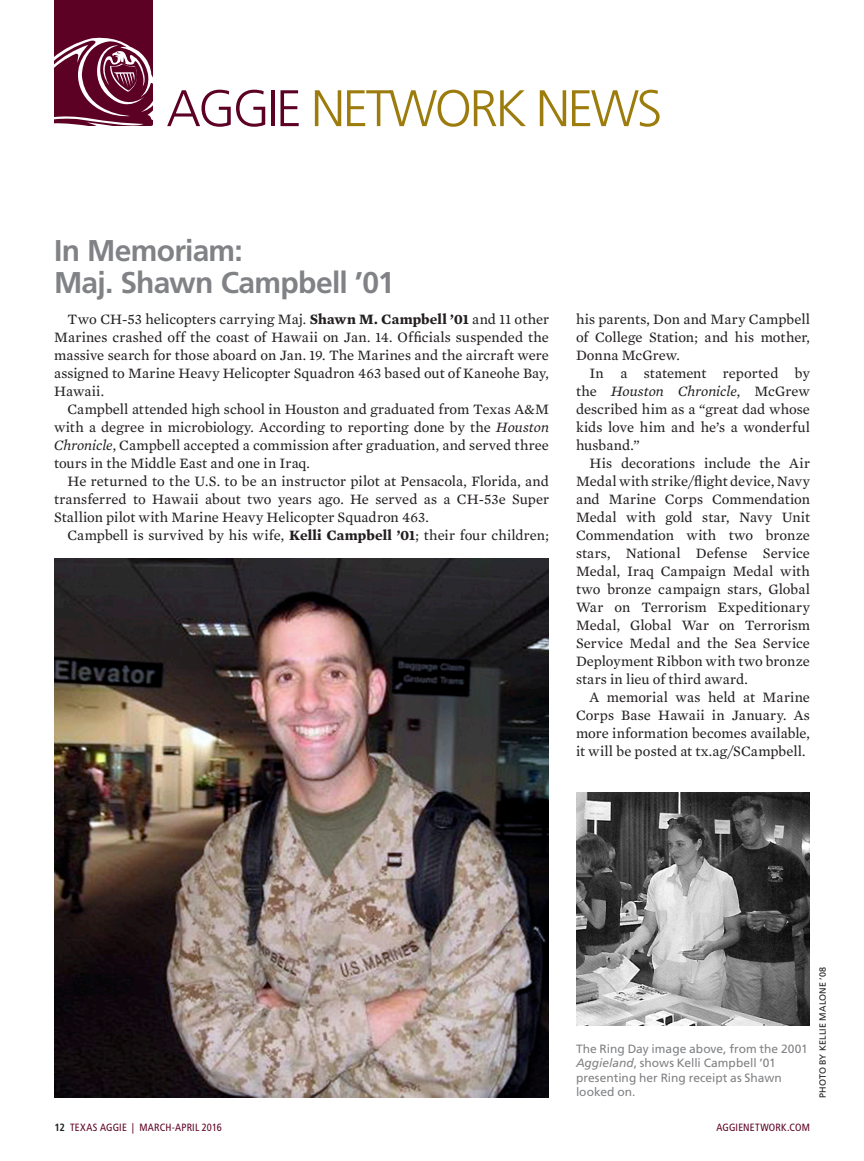
<style>
.page{position:relative;width:864px;height:1161px;background:#fff}
.page>*{position:absolute;margin:0;border:0;box-sizing:border-box;transform-origin:0 0}
.t1{font:300 51.45px "Frutiger LT Std";letter-spacing:-.05em;color:#9c7c0c}
.t2{font:700 30px/31.5px "Frutiger LT Std";letter-spacing:-.025em;color:#808285}
.t3{font:14.7px/18px "Mercury Text G2";color:#231f20;text-align:justify}
.t4{font:12px/14.4px "Frutiger LT Std";color:#808285}
.t5{font:condensed 10.5px "Frutiger LT Std";letter-spacing:.02em;color:#5c0024}
.t6{font:9px "Frutiger LT Std";letter-spacing:.015em;color:#231f20}
.s1{color:#5c0024}
.s2{font-weight:700}
.s3{font-style:italic}
.s4{font-weight:700;color:#231f20}
</style>
<div class="page">
<svg style="left:54px;top:0;width:99px;height:126px;background:#742644"></svg>
<img style="left:55px;top:558px;width:494px;height:540px">
<img style="left:576px;top:792px;width:234px;height:234px">
<h1 class="t1" style="left:166px;top:79px;width:497px"><span class="s1">AGGIE</span> NETWORK NEWS</h1>
<p class="t2" style="left:54px;top:235px;width:342px">In Memoriam:<br>Maj. Shawn Campbell ’01</p>
<p class="t3" style="left:54px;top:310px;width:497px;text-indent:14px">Two CH-53 helicopters carrying Maj. <span class="s2">Shawn M. Campbell ’01</span> and 11 other Marines crashed off the coast of Hawaii on Jan. 14. Officials suspended the massive search for those aboard on Jan. 19. The Marines and the aircraft were assigned to Marine Heavy Helicopter Squadron 463 based out of Kaneohe Bay, Hawaii.</p>
<p class="t3" style="left:54px;top:400px;width:497px;text-indent:14px">Campbell attended high school in Houston and graduated from Texas A&amp;M with a degree in microbiology. According to reporting done by the <span class="s3">Houston Chronicle</span>, Campbell accepted a commission after graduation, and served three tours in the Middle East and one in Iraq.</p>
<p class="t3" style="left:54px;top:472px;width:496px;text-indent:14px">He returned to the U.S. to be an instructor pilot at Pensacola, Florida, and transferred to Hawaii about two years ago. He served as a CH-53e Super Stallion pilot with Marine Heavy Helicopter Squadron 463.</p>
<p class="t3" style="left:68px;top:526px;width:483px">Campbell is survived by his wife, <span class="s2">Kelli Campbell ’01</span>; their four children;</p>
<p class="t3" style="left:576px;top:310px;width:236px">his parents, Don and Mary Campbell of College Station; and his mother, Donna McGrew.</p>
<p class="t3" style="left:576px;top:364px;width:235px;text-indent:14px">In a statement reported by the <span class="s3">Houston Chronicle</span>, McGrew described him as a “great dad whose kids love him and he’s a wonderful husband.”</p>
<p class="t3" style="left:576px;top:454px;width:236px;text-indent:14px">His decorations include the Air Medal with strike/flight device, Navy and Marine Corps Commendation Medal with gold star, Navy Unit Commendation with two bronze stars, National Defense Service Medal, Iraq Campaign Medal with two bronze campaign stars, Global War on Terrorism Expeditionary Medal, Global War on Terrorism Service Medal and the Sea Service Deployment Ribbon with two bronze stars in lieu of third award.</p>
<p class="t3" style="left:576px;top:688px;width:235px;text-indent:14px">A memorial was held at Marine Corps Base Hawaii in January. As more information becomes available, it will be posted at tx.ag/SCampbell.</p>
<p class="t4" style="left:576px;top:1042px;width:233px">The Ring Day image above, from the 2001<br><span class="s3">Aggieland</span>, shows Kelli Campbell ’01 presenting her Ring receipt as Shawn looked on.</p>
<p class="t6" style="left:817px;top:1098px;width:133px;rotate:-90deg">PHOTO BY KELLIE MALONE ’08</p>
<p class="t5" style="left:54px;top:1121px;width:169px"><span class="s4">12</span> TEXAS AGGIE | MARCH-APRIL 2016</p>
<p class="t5" style="left:716px;top:1121px;width:95px">AGGIENETWORK.COM</p>
</div>
